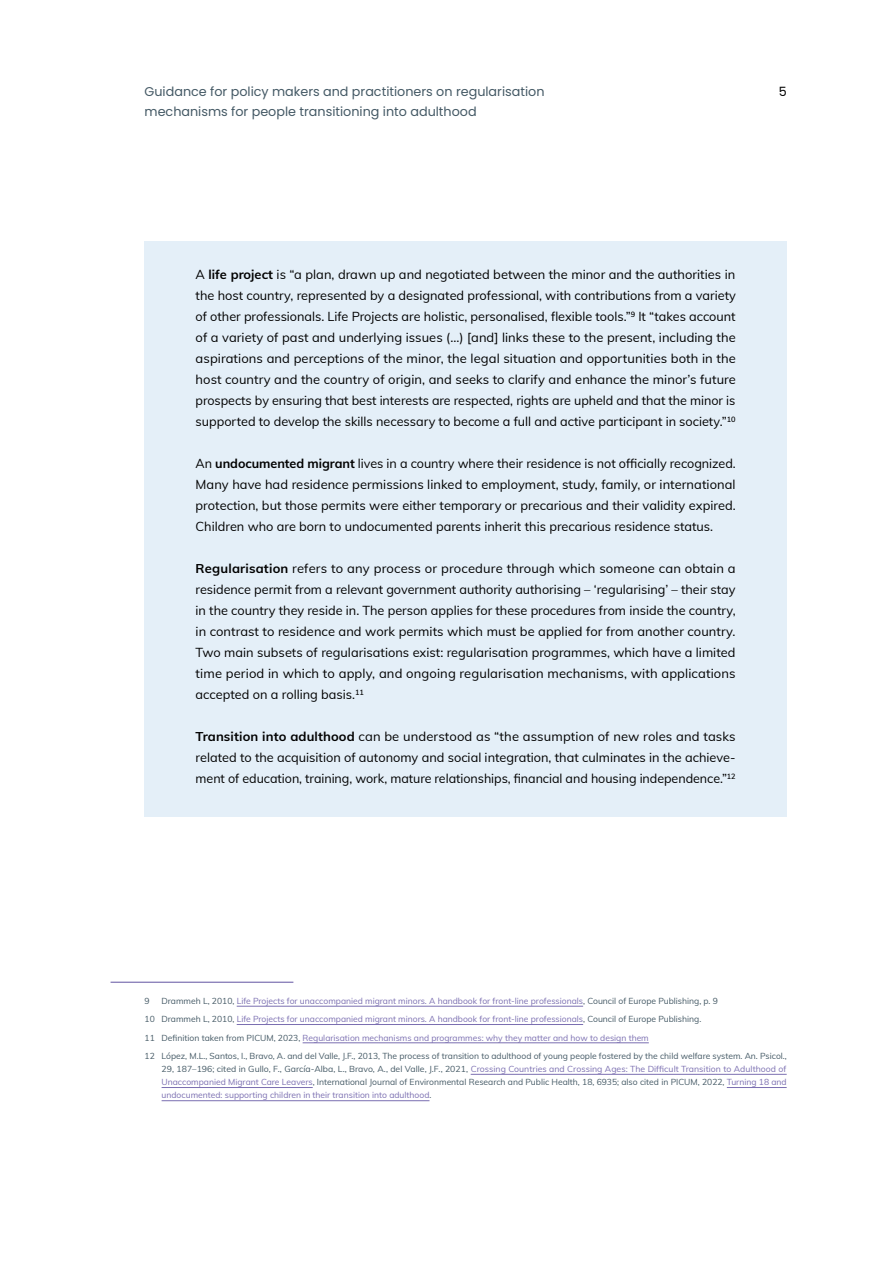
<style>
.page{position:relative;width:893px;height:1263px;background:#fff}
.page>*{position:absolute;margin:0;border:0;box-sizing:border-box;transform-origin:0 0}
.t1{font:12.75px/21px "Muli";color:#000;text-align:justify}
.t2{font:12.75px "Poppins";color:#445965}
.t3{font:12.75px "Poppins";color:#000}
.t4{font:8.55px/18.3px "Muli";color:#445965}
.t5{font:8.55px/13.2px "Muli";color:#7b6fb1;text-align:justify}
.s1{font-weight:700}
.s2{color:#7b6fb1}
.s3{color:#445965}
</style>
<div class="page">
<div style="left:145px;top:241px;width:642px;height:218px;background:#e4eff8"></div>
<div style="left:145px;top:430px;width:642px;height:134px;background:#e4eff8"></div>
<div style="left:145px;top:535px;width:642px;height:197px;background:#e4eff8"></div>
<div style="left:145px;top:703px;width:642px;height:113px;background:#e4eff8"></div>
<hr style="left:111px;top:982px;width:182px;height:1px;background:#7b6fb1">
<hr style="left:237px;top:1006px;width:346px;height:1px;background:#7b6fb1">
<hr style="left:237px;top:1024px;width:346px;height:1px;background:#7b6fb1">
<hr style="left:303px;top:1042px;width:346px;height:1px;background:#7b6fb1">
<hr style="left:471px;top:1074px;width:316px;height:1px;background:#7b6fb1">
<hr style="left:162px;top:1087px;width:151px;height:1px;background:#7b6fb1">
<hr style="left:727px;top:1087px;width:60px;height:1px;background:#7b6fb1">
<hr style="left:162px;top:1100px;width:267px;height:1px;background:#7b6fb1">
<p class="t2" style="left:145px;top:84px;width:401px">Guidance for policy makers and practitioners on regularisation</p>
<p class="t3" style="left:779px;top:84px;width:10px">5</p>
<p class="t2" style="left:145px;top:104px;width:334px">mechanisms for people transitioning into adulthood</p>
<p class="t1" style="left:196px;top:264px;width:542px">A <span class="s1">life project</span> is “a plan, drawn up and negotiated between the minor and the authorities in the host country, represented by a designated professional, with contributions from a variety of other professionals. Life Projects are holistic, personalised, flexible tools.”<sup>9</sup> It “takes account of a variety of past and underlying issues (...) [and] links these to the present, including the aspirations and perceptions of the minor, the legal situation and opportunities both in the host country and the country of origin, and seeks to clarify and enhance the minor’s future prospects by ensuring that best interests are respected, rights are upheld and that the minor is supported to develop the skills necessary to become a full and active participant in society.”<sup>10</sup></p>
<p class="t1" style="left:196px;top:453px;width:542px">An <span class="s1">undocumented migrant</span> lives in a country where their residence is not officially recognized.<br>Many have had residence permissions linked to employment, study, family, or international protection, but those permits were either temporary or precarious and their validity expired.<br>Children who are born to undocumented parents inherit this precarious residence status.</p>
<p class="t1" style="left:196px;top:558px;width:542px"><span class="s1">Regularisation</span> refers to any process or procedure through which someone can obtain a residence permit from a relevant government authority authorising – ‘regularising’ – their stay in the country they reside in. The person applies for these procedures from inside the country, in contrast to residence and work permits which must be applied for from another country.<br>Two main subsets of regularisations exist: regularisation programmes, which have a limited time period in which to apply, and ongoing regularisation mechanisms, with applications accepted on a rolling basis.<sup>11</sup></p>
<p class="t1" style="left:196px;top:726px;width:542px"><span class="s1">Transition into adulthood</span> can be understood as “the assumption of new roles and tasks related to the acquisition of autonomy and social integration, that culminates in the achieve&shy;ment of education, training, work, mature relationships, financial and housing independence.”<sup>12</sup></p>
<p class="t4" style="left:145px;top:991px;width:644px;text-indent:17px">Drammeh L, 2010, <span class="s2">Life Projects for unaccompanied migrant minors. A handbook for front-line professionals</span>, Council of Europe Publishing, p. 9<br>10 Drammeh L, 2010, <span class="s2">Life Projects for unaccompanied migrant minors. A handbook for front-line professionals</span>, Council of Europe Publishing.<br>11 Definition taken from PICUM, 2023, <span class="s2">Regularisation mechanisms and programmes: why they matter and how to design them<br></span>12 López, M.L., Santos, I., Bravo, A. and del Valle, J.F., 2013, The process of transition to adulthood of young people fostered by the child welfare system. An. Psicol.,</p>
<p class="t5" style="left:162px;top:1062px;width:627px"><span class="s3">29, 187–196; cited in Gullo, F., García-Alba, L., Bravo, A., del Valle, J.F., 2021,</span> Crossing Countries and Crossing Ages: The Difficult Transition to Adulthood of Unaccompanied Migrant Care Leavers<span class="s3">, International Journal of Environmental Research and Public Health, 18, 6935; also cited in PICUM, 2022,</span> Turning 18 and undocumented: supporting children in their transition into adulthood<span class="s3">.</span></p>
<p class="t4" style="left:145px;top:991px;width:7px">9</p>
</div>
